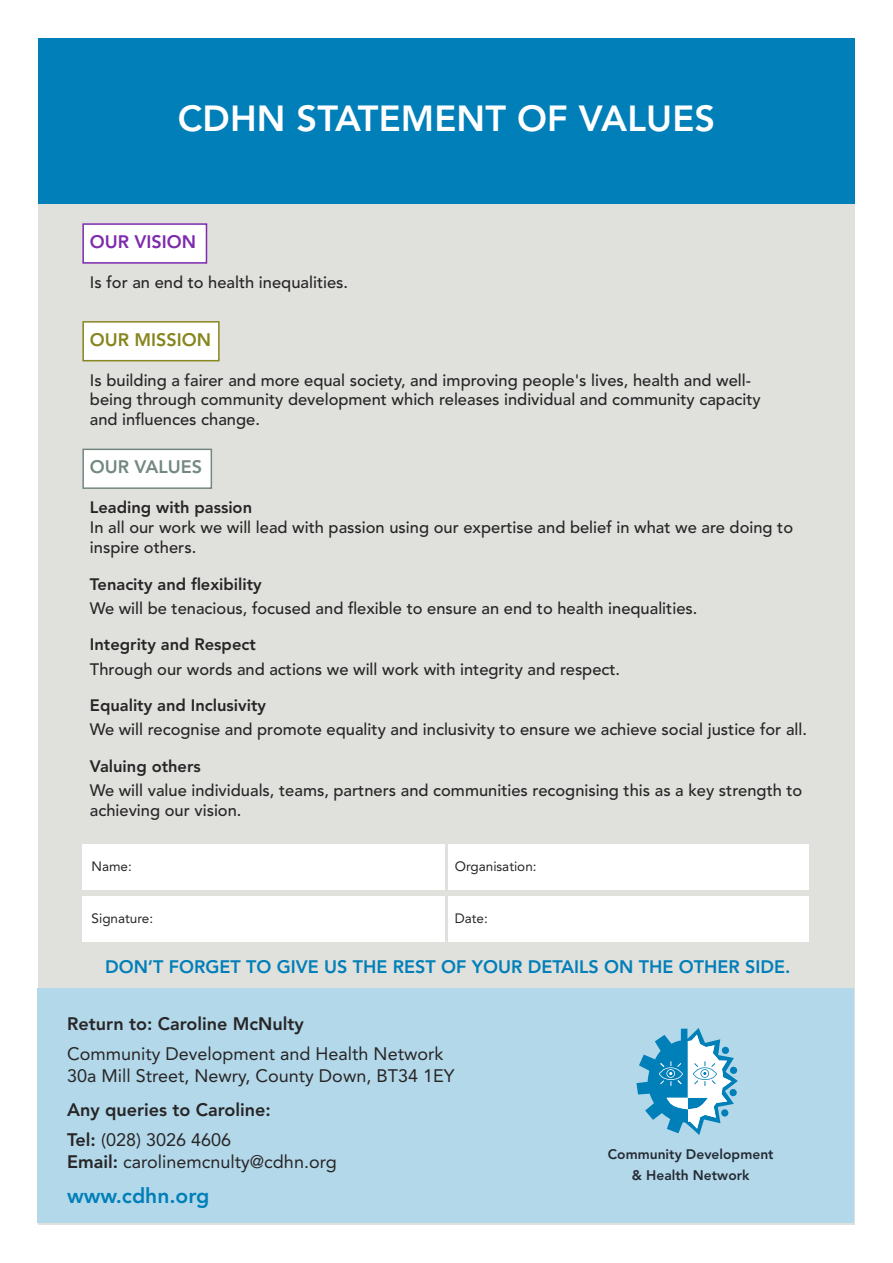
<style>
.page{position:relative;width:893px;height:1263px;background:#fff}
.page>*{position:absolute;margin:0;border:0;box-sizing:border-box;transform-origin:0 0}
.t1{font:800 36px "Avenir LT Std";letter-spacing:.005em;color:#fff}
.t2{font:800 21px "Avenir LT Std";color:#007fb8}
.t3{font:18px/21.6px "Avenir LT Std";color:#272526}
.t4{font:800 18px/30.2px "Avenir LT Std";color:#272526}
.t5{font:800 18px "Avenir LT Std";color:#007fb8}
.t6{font:800 18px "Avenir LT Std";color:#87861f}
.t7{font:800 18px "Avenir LT Std";color:#7e2bad}
.t8{font:800 18px "Avenir LT Std";color:#73897f}
.t9{font:500 16.5px/19.8px "Avenir LT Std";color:#272526}
.t10{font:800 16.5px "Avenir LT Std";color:#272526}
.t11{font:800 13.8px/20.4px "Avenir LT Std";color:#242b35;text-align:center}
.t12{font:13.5px "Avenir LT Std";color:#272526}
.s1{font-weight:400}
.s2{font-weight:800}
</style>
<div class="page">
<div style="left:38px;top:48px;width:817px;height:1177px;background:#e0e0dd"></div>
<div style="left:38px;top:38px;width:817px;height:165px;background:#007fb8"></div>
<div style="left:84px;top:225px;width:122px;height:37px;background:#fff"></div>
<div style="left:82px;top:223px;width:125px;height:41px;border:2px solid #7e2bad"></div>
<div style="left:84px;top:323px;width:134px;height:37px;background:#fff"></div>
<div style="left:82px;top:321px;width:138px;height:40px;border:2px solid #87861f"></div>
<div style="left:84px;top:450px;width:127px;height:37px;background:#fff"></div>
<div style="left:82px;top:449px;width:130px;height:40px;border:2px solid #73897f"></div>
<div style="left:82px;top:844px;width:363px;height:46px;background:#fff"></div>
<div style="left:449px;top:844px;width:360px;height:46px;background:#fff"></div>
<div style="left:82px;top:896px;width:363px;height:46px;background:#fff"></div>
<div style="left:449px;top:896px;width:360px;height:46px;background:#fff"></div>
<div style="left:37px;top:988px;width:817px;height:235px;background:#b3d8ea"></div>
<svg style="left:636px;top:1028px;width:102px;height:107px"></svg>
<h1 class="t1" style="left:178px;top:103px;width:539px">CDhn statement of Values</h1>
<p class="t7" style="left:90px;top:235px;width:108px">our Vision</p>
<p class="t9" style="left:90px;top:274px;width:260px">Is for an end to health inequalities.</p>
<p class="t6" style="left:90px;top:332px;width:123px">our mission</p>
<p class="t9" style="left:90px;top:371px;width:672px">Is building a fairer and more equal society, and improving people's lives, health and well&shy;being through community development which releases individual and community capacity and influences change.</p>
<p class="t8" style="left:90px;top:460px;width:114px">our Values</p>
<p class="t10" style="left:90px;top:501px;width:164px">leading with passion</p>
<p class="t9" style="left:90px;top:519px;width:705px">In all our work we will lead with passion using our expertise and belief in what we are doing to inspire others.</p>
<p class="t10" style="left:90px;top:577px;width:173px">tenacity and flexibility</p>
<p class="t9" style="left:90px;top:599px;width:609px">We will be tenacious, focused and flexible to ensure an end to health inequalities.</p>
<p class="t10" style="left:90px;top:638px;width:167px">integrity and respect</p>
<p class="t9" style="left:90px;top:660px;width:532px">Through our words and actions we will work with integrity and respect.</p>
<p class="t10" style="left:90px;top:699px;width:178px">equality and inclusivity</p>
<p class="t9" style="left:90px;top:721px;width:719px">We will recognise and promote equality and inclusivity to ensure we achieve social justice for all.</p>
<p class="t10" style="left:90px;top:760px;width:112px">Valuing others</p>
<p class="t9" style="left:90px;top:782px;width:714px">We will value individuals, teams, partners and communities recognising this as a key strength to achieving our vision.</p>
<p class="t12" style="left:92px;top:861px;width:42px">Name:</p>
<p class="t12" style="left:455px;top:861px;width:83px">Organisation:</p>
<p class="t12" style="left:92px;top:913px;width:63px">Signature:</p>
<p class="t12" style="left:455px;top:913px;width:35px">Date:</p>
<p class="t5" style="left:105px;top:960px;width:687px">Don’t forget to giVe us the rest of your Details on the other siDe.</p>
<p class="t4" style="left:67px;top:1010px;width:238px">return to: Caroline mcnulty</p>
<p class="t3" style="left:67px;top:1044px;width:389px">Community Development and Health Network<br>30a Mill Street, Newry, County Down, BT34 1EY</p>
<p class="t4" style="left:67px;top:1096px;width:205px">any queries to Caroline: tel: <span class="s1">(028) 3026 4606</span></p>
<p class="t3" style="left:67px;top:1152px;width:271px"><span class="s2">email:</span> carolinemcnulty@cdhn.org</p>
<p class="t2" style="left:67px;top:1187px;width:144px">www.cdhn.org</p>
<p class="t11" style="left:608px;top:1145px;width:167px">Community Development &amp; health network</p>
</div>
